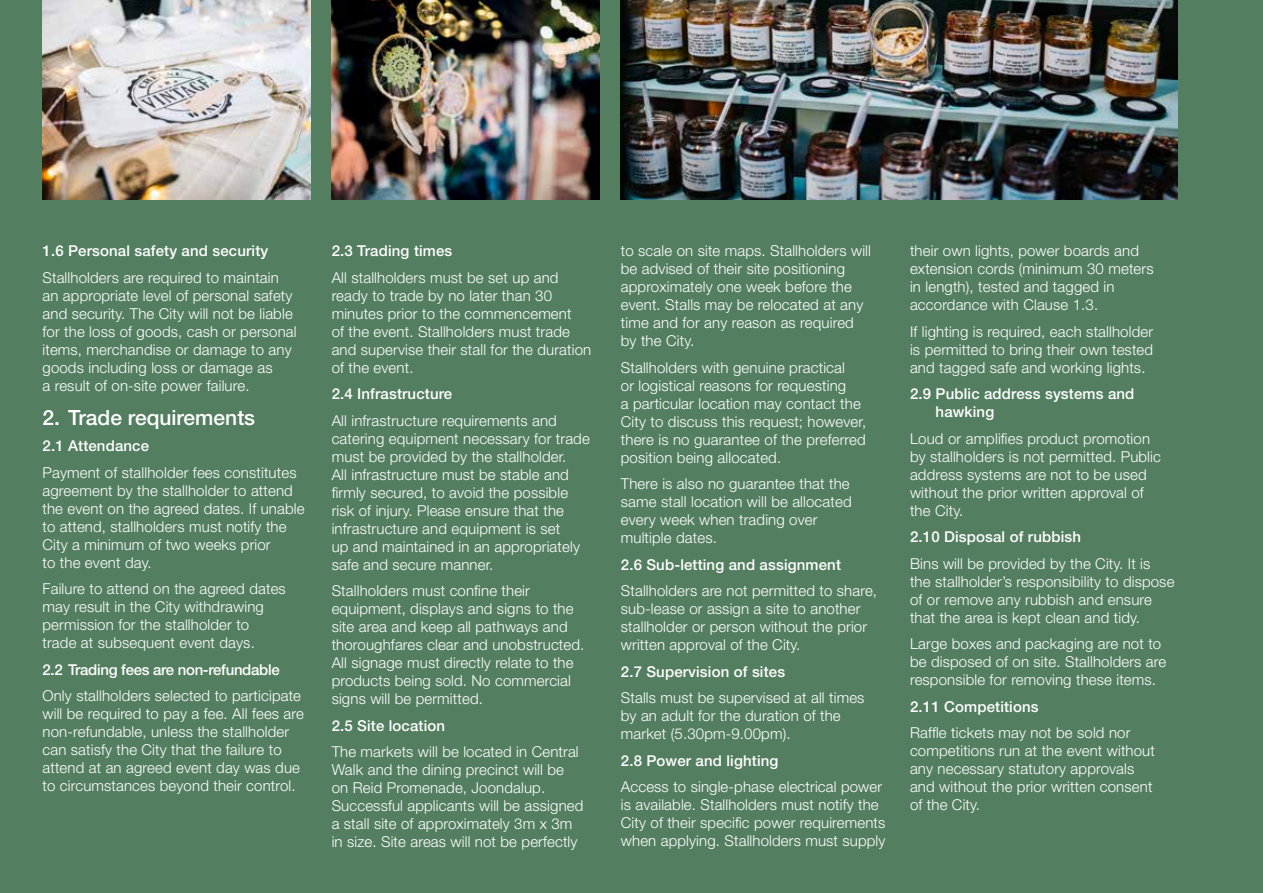
<style>
.page{position:relative;width:1263px;height:893px;background:#537e60}
.page>*{position:absolute;margin:0;border:0;box-sizing:border-box;transform-origin:0 0}
.t1{font:500 21px "Helvetica Neue";color:#fff}
.t2{font:300 15px/18px "Helvetica Neue";letter-spacing:.01em;color:#fff}
.t3{font:500 15px/18px "Helvetica Neue";letter-spacing:.01em;color:#fff}
.t4{font:500 15px "Helvetica Neue";letter-spacing:-.02em;color:#fff}
</style>
<div class="page">
<img style="left:43px;top:0;width:267px;height:200px">
<img style="left:621px;top:0;width:557px;height:200px">
<img style="left:332px;top:0;width:268px;height:200px">
<p class="t3" style="left:43px;top:242px;width:227px">1.6 Personal safety and security</p>
<p class="t2" style="left:43px;top:268px;width:256px">Stallholders are required to maintain an appropriate level of personal safety and security. The City will not be liable for the loss of goods, cash or personal items, merchandise or damage to any goods including loss or damage as<br>a result of on-site power failure.</p>
<h1 class="t1" style="left:43px;top:404px;width:214px">2. Trade requirements</h1>
<p class="t3" style="left:43px;top:437px;width:108px">2.1 Attendance</p>
<p class="t2" style="left:43px;top:463px;width:264px">Payment of stallholder fees constitutes agreement by the stallholder to attend the event on the agreed dates. If unable to attend, stallholders must notify the City a minimum of two weeks prior<br>to the event day.</p>
<p class="t2" style="left:43px;top:579px;width:245px">Failure to attend on the agreed dates may result in the City withdrawing permission for the stallholder to trade at subsequent event days.</p>
<p class="t4" style="left:43px;top:660px;width:239px">2.2 Trading fees are non-refundable</p>
<p class="t2" style="left:43px;top:686px;width:263px">Only stallholders selected to participate will be required to pay a fee. All fees are non-refundable, unless the stallholder can satisfy the City that the failure to attend at an agreed event day was due to circumstances beyond their control.</p>
<p class="t3" style="left:332px;top:242px;width:122px">2.3 Trading times</p>
<p class="t2" style="left:332px;top:268px;width:261px">All stallholders must be set up and ready to trade by no later than 30 minutes prior to the commencement<br>of the event. Stallholders must trade and supervise their stall for the duration of the event.</p>
<p class="t3" style="left:332px;top:385px;width:122px">2.4 Infrastructure</p>
<p class="t2" style="left:332px;top:411px;width:260px">All infrastructure requirements and catering equipment necessary for trade must be provided by the stallholder.<br>All infrastructure must be stable and firmly secured, to avoid the possible risk of injury. Please ensure that the infrastructure and equipment is set<br>up and maintained in an appropriately safe and secure manner.</p>
<p class="t2" style="left:332px;top:582px;width:254px">Stallholders must confine their equipment, displays and signs to the site area and keep all pathways and thoroughfares clear and unobstructed.<br>All signage must directly relate to the products being sold. No commercial signs will be permitted.</p>
<p class="t3" style="left:332px;top:716px;width:115px">2.5 Site location</p>
<p class="t2" style="left:332px;top:743px;width:253px">The markets will be located in Central Walk and the dining precinct will be on Reid Promenade, Joondalup.<br>Successful applicants will be assigned a stall site of approximately 3m x 3m in size. Site areas will not be perfectly</p>
<p class="t2" style="left:621px;top:242px;width:252px">to scale on site maps. Stallholders will be advised of their site positioning approximately one week before the event. Stalls may be relocated at any time and for any reason as required by the City.</p>
<p class="t2" style="left:621px;top:358px;width:247px">Stallholders with genuine practical<br>or logistical reasons for requesting<br>a particular location may contact the City to discuss this request; however, there is no guarantee of the preferred position being allocated.</p>
<p class="t2" style="left:621px;top:475px;width:232px">There is also no guarantee that the same stall location will be allocated every week when trading over multiple dates.</p>
<p class="t3" style="left:621px;top:555px;width:222px">2.6 Sub-letting and assignment</p>
<p class="t2" style="left:621px;top:582px;width:258px">Stallholders are not permitted to share, sub-lease or assign a site to another stallholder or person without the prior written approval of the City.</p>
<p class="t3" style="left:621px;top:662px;width:166px">2.7 Supervision of sites</p>
<p class="t2" style="left:621px;top:689px;width:245px">Stalls must be supervised at all times by an adult for the duration of the market (5.30pm-9.00pm).</p>
<p class="t3" style="left:621px;top:751px;width:159px">2.8 Power and lighting</p>
<p class="t2" style="left:621px;top:778px;width:266px">Access to single-phase electrical power is available. Stallholders must notify the City of their specific power requirements when applying. Stallholders must supply</p>
<p class="t2" style="left:910px;top:242px;width:245px">their own lights, power boards and extension cords (minimum 30 meters in length), tested and tagged in accordance with Clause 1.3.</p>
<p class="t2" style="left:910px;top:322px;width:245px;text-align:justify">If lighting is required, each stallholder is permitted to bring their own tested and tagged safe and working lights.</p>
<p class="t3" style="left:935px;top:385px;width:200px;text-indent:-26px">2.9 Public address systems and hawking</p>
<p class="t2" style="left:910px;top:429px;width:252px">Loud or amplifies product promotion by stallholders is not permitted. Public address systems are not to be used without the prior written approval of the City.</p>
<p class="t3" style="left:910px;top:528px;width:173px">2.10 Disposal of rubbish</p>
<p class="t2" style="left:910px;top:554px;width:266px">Bins will be provided by the City. It is the stallholder’s responsibility to dispose of or remove any rubbish and ensure that the area is kept clean and tidy.</p>
<p class="t2" style="left:910px;top:635px;width:258px">Large boxes and packaging are not to be disposed of on site. Stallholders are responsible for removing these items.</p>
<p class="t3" style="left:910px;top:697px;width:130px">2.11 Competitions</p>
<p class="t2" style="left:910px;top:724px;width:246px">Raffle tickets may not be sold nor competitions run at the event without any necessary statutory approvals and without the prior written consent of the City.</p>
</div>
